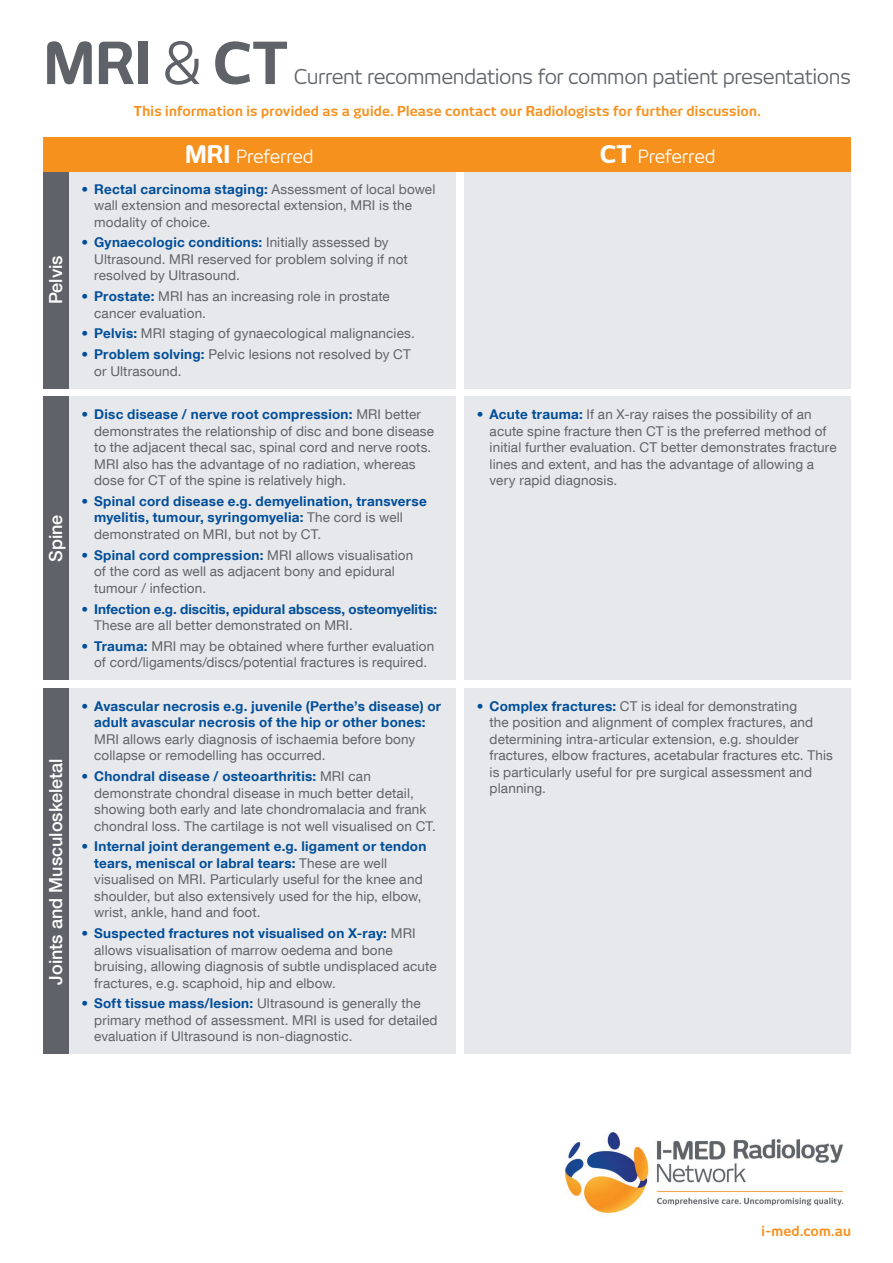
<style>
.page{position:relative;width:893px;height:1263px;background:#fff}
.page>*{position:absolute;margin:0;border:0;box-sizing:border-box;transform-origin:0 0}
.t1{font:700 57px "New June";color:#5f6369}
.t2{font:20.25px "New June";letter-spacing:-.025em;color:#5f6369}
.t3{font:500 18px "Helvetica Neue LT Com";color:#fff}
.t4{font:18px "New June";letter-spacing:-.015em;color:#fff}
.t5{font:13.5px/16.5px "Helvetica Neue LT Com";letter-spacing:.01em;color:#5f6369}
.t6{font:700 13.5px/16.5px "Helvetica Neue LT Com";letter-spacing:.02em;color:#014e99}
.t7{font:700 13.5px "New June";letter-spacing:.015em;color:#f6911e}
.t8{font:700 13.5px/16.5px "Helvetica Neue LT Com";color:#014e99}
.s1{font-weight:400}
.s2{font-weight:700;font-size:24px}
.s3{color:#014e99}
.s4{font-weight:700;color:#014e99}
.s5{font-weight:400;color:#5f6369}
</style>
<div class="page">
<div style="left:43px;top:171px;width:26px;height:217px;background:#5f6369"></div>
<div style="left:43px;top:397px;width:26px;height:283px;background:#5f6369"></div>
<div style="left:43px;top:688px;width:26px;height:366px;background:#5f6369"></div>
<div style="left:69px;top:171px;width:387px;height:217px;background:#e7e8eb"></div>
<div style="left:69px;top:397px;width:387px;height:283px;background:#e7e8eb"></div>
<div style="left:69px;top:688px;width:387px;height:366px;background:#e7e8eb"></div>
<div style="left:464px;top:171px;width:387px;height:217px;background:#e7e8eb"></div>
<div style="left:464px;top:397px;width:387px;height:283px;background:#e7e8eb"></div>
<div style="left:464px;top:688px;width:387px;height:366px;background:#e7e8eb"></div>
<div style="left:43px;top:137px;width:808px;height:34px;background:#f6911e"></div>
<img style="left:565px;top:1131px;width:279px;height:82px">
<h1 class="t1" style="left:44px;top:30px;width:246px">MRI <span class="s1">&amp;</span> CT</h1>
<h2 class="t2" style="left:294px;top:65px;width:559px">Current recommendations for common patient presentations</h2>
<p class="t7" style="left:134px;top:103px;width:628px">This information is provided as a guide. Please contact our Radiologists for further discussion.</p>
<h3 class="t3" style="left:45px;top:304px;width:51px;rotate:-90deg">Pelvis</h3>
<h3 class="t3" style="left:45px;top:562px;width:49px;rotate:-90deg">Spine</h3>
<h3 class="t3" style="left:45px;top:984px;width:228px;rotate:-90deg">Joints and Musculoskeletal</h3>
<h3 class="t4" style="left:185px;top:146px;width:130px"><span class="s2">MRI</span> Preferred</h3>
<h3 class="t4" style="left:600px;top:146px;width:117px"><span class="s2">CT</span> Preferred</h3>
<p class="t5" style="left:94px;top:180px;width:343px;text-indent:-13px"><span class="s3">•</span> <span class="s4">Rectal carcinoma staging:</span> Assessment of local bowel wall extension and mesorectal extension, MRI is the modality of choice.</p>
<p class="t5" style="left:94px;top:234px;width:315px;text-indent:-13px"><span class="s3">•</span> <span class="s4">Gynaecologic conditions:</span> Initially assessed by<br>Ultrasound. MRI reserved for problem solving if not resolved by Ultrasound.</p>
<p class="t5" style="left:94px;top:288px;width:297px;text-indent:-13px"><span class="s3">•</span> <span class="s4">Prostate:</span> MRI has an increasing role in prostate cancer evaluation.</p>
<p class="t5" style="left:81px;top:325px;width:335px"><span class="s3">•</span> <span class="s4">Pelvis:</span> MRI staging of gynaecological malignancies.</p>
<p class="t5" style="left:94px;top:346px;width:318px;text-indent:-13px"><span class="s3">•</span> <span class="s4">Problem solving:</span> Pelvic lesions not resolved by CT or Ultrasound.</p>
<p class="t5" style="left:94px;top:406px;width:341px;text-indent:-13px"><span class="s3">•</span> <span class="s4">Disc disease / nerve root compression:</span> MRI better demonstrates the relationship of disc and bone disease to the adjacent thecal sac, spinal cord and nerve roots.<br>MRI also has the advantage of no radiation, whereas dose for CT of the spine is relatively high.</p>
<p class="t6" style="left:94px;top:492px;width:334px;text-indent:-13px"><span class="s1">•</span> Spinal cord disease e.g. demyelination, transverse myelitis, tumour, syringomyelia: <span class="s5">The cord is well demonstrated on MRI, but not by CT.</span></p>
<p class="t5" style="left:94px;top:546px;width:321px;text-indent:-13px"><span class="s3">•</span> <span class="s4">Spinal cord compression:</span> MRI allows visualisation of the cord as well as adjacent bony and epidural tumour / infection.</p>
<p class="t8" style="left:94px;top:600px;width:345px;text-indent:-13px"><span class="s1">•</span> Infection e.g. discitis, epidural abscess, osteomyelitis:<br><span class="s5">These are all better demonstrated on MRI.</span></p>
<p class="t5" style="left:81px;top:637px;width:354px;text-align:center"><span class="s3">•</span> <span class="s4">Trauma:</span> MRI may be obtained where further evaluation of cord/ligaments/discs/potential fractures is required.</p>
<p class="t6" style="left:81px;top:697px;width:361px;text-align:center"><span class="s1">•</span> Avascular necrosis e.g. juvenile (Perthe’s disease) or adult avascular necrosis of the hip or other bones:</p>
<p class="t5" style="left:94px;top:730px;width:323px">MRI allows early diagnosis of ischaemia before bony collapse or remodelling has occurred.</p>
<p class="t5" style="left:94px;top:768px;width:343px;text-indent:-13px"><span class="s3">•</span> <span class="s4">Chondral disease / osteoarthritis:</span> MRI can demonstrate chondral disease in much better detail, showing both early and late chondromalacia and frank chondral loss. The cartilage is not well visualised on CT.</p>
<p class="t5" style="left:94px;top:838px;width:334px;text-indent:-13px"><span class="s3">•</span> <span class="s4">Internal joint derangement e.g. ligament or tendon tears, meniscal or labral tears:</span> These are well visualised on MRI. Particularly useful for the knee and shoulder, but also extensively used for the hip, elbow, wrist, ankle, hand and foot.</p>
<p class="t5" style="left:94px;top:925px;width:344px;text-indent:-13px"><span class="s3">•</span> <span class="s4">Suspected fractures not visualised on X-ray:</span> MRI allows visualisation of marrow oedema and bone bruising, allowing diagnosis of subtle undisplaced acute fractures, e.g. scaphoid, hip and elbow.</p>
<p class="t5" style="left:94px;top:995px;width:345px;text-indent:-13px"><span class="s3">•</span> <span class="s4">Soft tissue mass/lesion:</span> Ultrasound is generally the primary method of assessment. MRI is used for detailed evaluation if Ultrasound is non-diagnostic.</p>
<p class="t5" style="left:490px;top:406px;width:349px;text-indent:-13px"><span class="s3">•</span> <span class="s4">Acute trauma:</span> If an X-ray raises the possibility of an acute spine fracture then CT is the preferred method of initial further evaluation. CT better demonstrates fracture lines and extent, and has the advantage of allowing a very rapid diagnosis.</p>
<p class="t5" style="left:490px;top:697px;width:345px;text-indent:-13px"><span class="s3">•</span> <span class="s4">Complex fractures:</span> CT is ideal for demonstrating<br>the position and alignment of complex fractures, and determining intra-articular extension, e.g. shoulder fractures, elbow fractures, acetabular fractures etc. This is particularly useful for pre surgical assessment and planning.</p>
<p class="t7" style="left:762px;top:1223px;width:91px">i-med.com.au</p>
</div>
